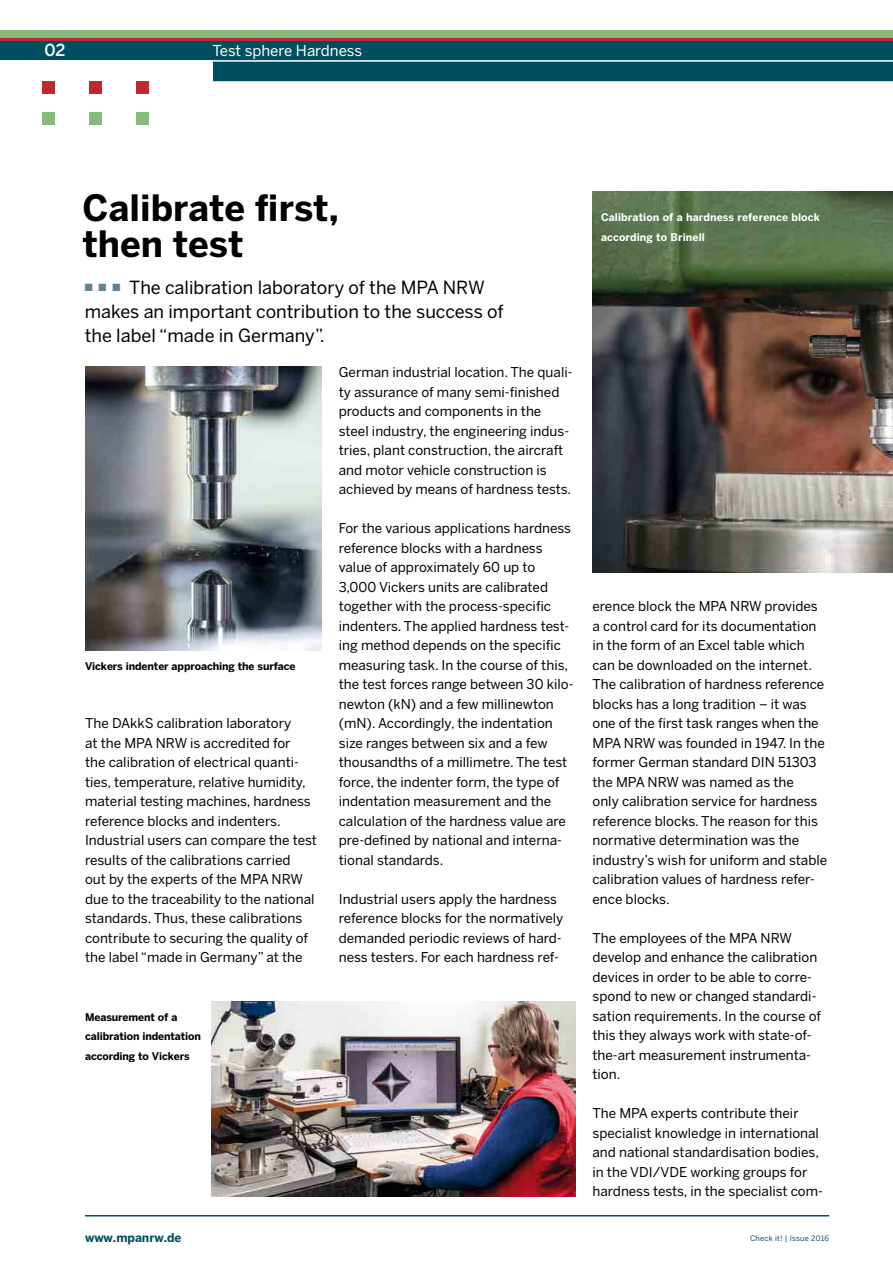
<style>
.page{position:relative;width:893px;height:1263px;background:#fff}
.page>*{position:absolute;margin:0;border:0;box-sizing:border-box;transform-origin:0 0}
.Haedline_dt{font:700 36px/36px "Benton Sans";color:#000}
.t1{font:18px/24px "Benton Sans";color:#000}
.t2{font:500 16.5px "Benton Sans";color:#fff}
.t3{font:15px "Benton Sans";color:#fff}
.Fließtext_dt{font:13.5px/19.5px "Benton Sans";color:#000}
.t4{font:700 12px "Benton Sans";color:#004f60}
.BU{font:700 10.5px/19.5px "Benton Sans";letter-spacing:-.01em;color:#000}
.BU-2{font:700 10.5px/19.5px "Benton Sans";letter-spacing:.01em;color:#fff}
.t5{font:7.5px "Benton Sans";letter-spacing:.025em;color:#004f60}
</style>
<div class="page">
<hr style="left:85px;top:1215px;width:744px;height:1px;background:#004f60">
<img style="left:85px;top:367px;width:237px;height:283px">
<img style="left:592px;top:191px;width:301px;height:381px">
<img style="left:212px;top:1001px;width:363px;height:195px">
<div style="left:0;top:40px;width:893px;height:41px;background:#004f60"></div>
<div style="left:0;top:60px;width:213px;height:44px;background:#fff"></div>
<div style="left:0;top:30px;width:893px;height:8px;background:#87ba7b"></div>
<hr style="left:0;top:38px;width:893px;height:2px;background:#bc2a33">
<div style="left:136px;top:113px;width:13px;height:12px;background:#87ba7b"></div>
<div style="left:89px;top:113px;width:13px;height:12px;background:#87ba7b"></div>
<div style="left:43px;top:113px;width:12px;height:12px;background:#87ba7b"></div>
<div style="left:136px;top:81px;width:13px;height:13px;background:#bc2a33"></div>
<div style="left:89px;top:81px;width:13px;height:13px;background:#bc2a33"></div>
<div style="left:43px;top:81px;width:12px;height:13px;background:#bc2a33"></div>
<hr style="left:0;top:60px;width:893px;height:2px;background:#fff">
<p class="t2" style="left:44px;top:40px;width:23px">02</p>
<p class="t3" style="left:213px;top:41px;width:151px">Test sphere Hardness</p>
<p class="Haedline_dt" style="left:82px;top:189px;width:258px">Calibrate first, then test</p>
<p class="t1" style="left:85px;top:275px;width:420px"><sup>■</sup> <sup>■</sup> <sup>■</sup> The calibration laboratory of the MPA NRW makes an important contribution to the success of the label “made in Germany”.</p>
<p class="BU" style="left:85px;top:656px;width:212px">Vickers indenter approaching the surface</p>
<p class="Fließtext_dt" style="left:85px;top:713px;width:233px">The DAkkS calibration laboratory<br>at the MPA NRW is accredited for<br>the calibration of electrical quanti&shy;ties, temperature, relative humidity, material testing machines, hardness reference blocks and indenters.<br>Industrial users can compare the test results of the calibrations carried<br>out by the experts of the MPA NRW due to the traceability to the national standards. Thus, these calibrations contribute to securing the quality of the label “made in Germany” at the</p>
<p class="BU" style="left:85px;top:1007px;width:118px">Measurement of a calibration indentation according to Vickers</p>
<p class="Fließtext_dt" style="left:339px;top:362px;width:234px">German industrial location. The quali-- ty assurance of many semi-finished products and components in the steel industry, the engineering indus&shy;tries, plant construction, the aircraft and motor vehicle construction is achieved by means of hardness tests.</p>
<p class="Fließtext_dt" style="left:339px;top:518px;width:236px">For the various applications hardness reference blocks with a hardness value of approximately 60 up to 3,000 Vickers units are calibrated together with the process-specific indenters. The applied hardness test&shy;ing method depends on the specific measuring task. In the course of this, the test forces range between 30 kilo&shy;newton (kN) and a few millinewton (mN). Accordingly, the indentation size ranges between six and a few thousandths of a millimetre. The test force, the indenter form, the type of indentation measurement and the calculation of the hardness value are pre-defined by national and interna&shy;tional standards.</p>
<p class="Fließtext_dt" style="left:339px;top:889px;width:226px">Industrial users apply the hardness reference blocks for the normatively demanded periodic reviews of hard&shy;ness testers. For each hardness ref-</p>
<p class="BU-2" style="left:601px;top:207px;width:220px">Calibration of a hardness reference block according to Brinell</p>
<p class="Fließtext_dt" style="left:592px;top:596px;width:236px">erence block the MPA NRW provides a control card for its documentation in the form of an Excel table which can be downloaded on the internet.<br>The calibration of hardness reference blocks has a long tradition – it was one of the first task ranges when the MPA NRW was founded in 1947. In the former German standard DIN 51303 the MPA NRW was named as the<br>only calibration service for hardness reference blocks. The reason for this normative determination was the industry’s wish for uniform and stable calibration values of hardness refer&shy;ence blocks.</p>
<p class="Fließtext_dt" style="left:592px;top:928px;width:230px">The employees of the MPA NRW develop and enhance the calibration devices in order to be able to corre&shy;spond to new or changed standardi&shy;sation requirements. In the course of this they always work with state-of&shy;the-art measurement instrumenta&shy;tion.</p>
<p class="Fließtext_dt" style="left:592px;top:1103px;width:232px">The MPA experts contribute their specialist knowledge in international and national standardisation bodies, in the VDI/VDE working groups for hardness tests, in the specialist com-</p>
<p class="t4" style="left:85px;top:1230px;width:98px">www.mpanrw.de</p>
<p class="t5" style="left:750px;top:1234px;width:81px">Check it! | Issue 2016</p>
</div>
